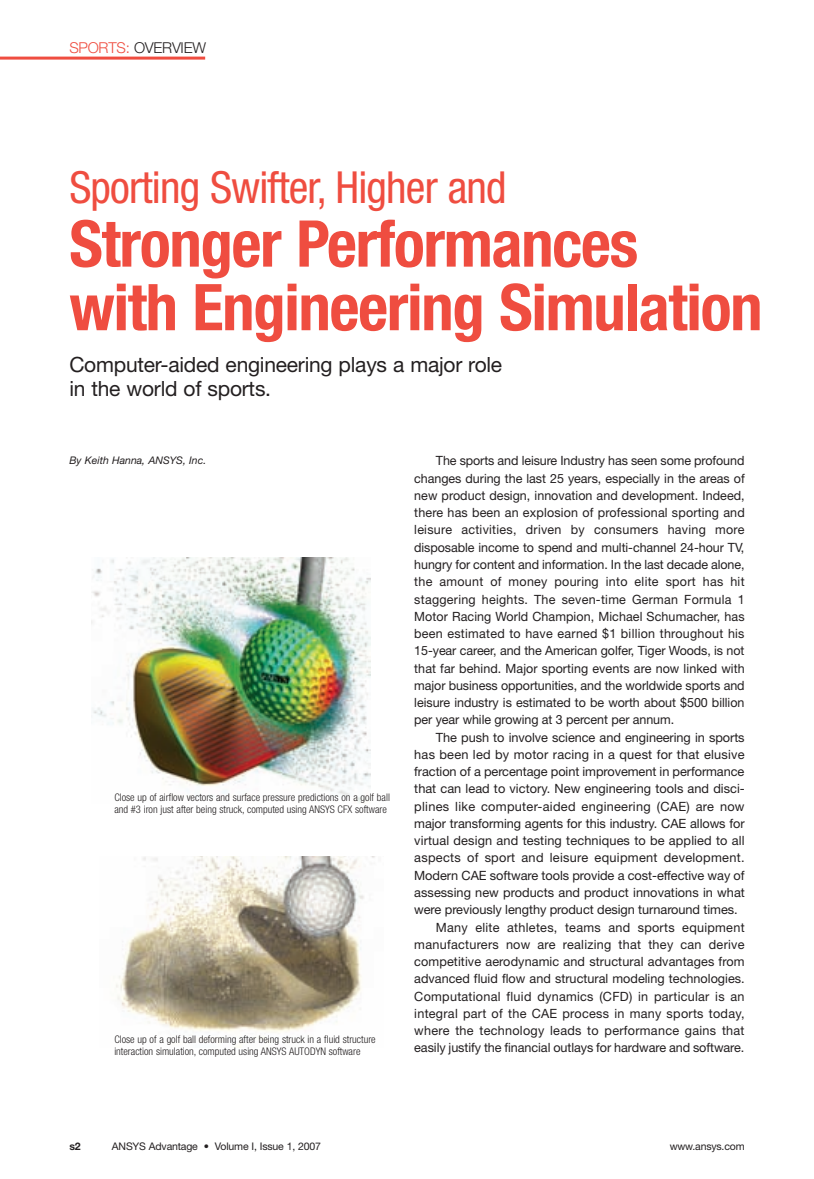
<style>
.page{position:relative;width:814px;height:1179px;background:#fff}
.page>*{position:absolute;margin:0;border:0;box-sizing:border-box;transform-origin:0 0}
.t1{font:700 condensed 64.5px/63.6px "Helvetica Neue";letter-spacing:-.02em;color:#ef4d40}
.t2{font:condensed 44.25px "Helvetica Neue";letter-spacing:-.02em;color:#ef4d40}
.t3{font:21px/24px "Helvetica Neue";letter-spacing:-.01em;color:#231f20}
.t4{font:300 15px "Helvetica Neue";letter-spacing:-.015em;color:#231f20}
.t5{font:12.75px/17.2px "Helvetica Neue";letter-spacing:.005em;color:#231f20;text-align:justify}
.t6{font:300 condensed 10.5px/12px "Helvetica Neue";color:#231f20}
.t7{font:10.5px "Helvetica Neue";letter-spacing:-.015em;color:#231f20}
.t8{font:italic 10.5px "Helvetica Neue";color:#231f20}
.t9{font:700 10.5px "Helvetica Neue";color:#231f20}
.s1{color:#ef4d40}
</style>
<div class="page">
<svg style="left:0;top:56px;width:375px;height:992px"></svg>
<p class="t4" style="left:69px;top:42px;width:138px"><span class="s1">SPORTS:</span> OVERVIEW</p>
<h2 class="t2" style="left:69px;top:171px;width:439px">Sporting Swifter, Higher and</h2>
<h1 class="t1" style="left:69px;top:217px;width:694px">Stronger Performances with Engineering Simulation</h1>
<h3 class="t3" style="left:69px;top:354px;width:434px">Computer-aided engineering plays a major role in the world of sports.</h3>
<p class="t8" style="left:69px;top:456px;width:138px">By Keith Hanna, ANSYS, Inc.</p>
<p class="t6" style="left:114px;top:792px;width:277px">Close up of airflow vectors and surface pressure predictions on a golf ball and #3 iron just after being struck, computed using ANSYS CFX software</p>
<p class="t6" style="left:114px;top:1033px;width:263px">Close up of a golf ball deforming after being struck in a fluid structure interaction simulation, computed using ANSYS AUTODYN software</p>
<p class="t5" style="left:414px;top:453px;width:332px;text-indent:22px">The sports and leisure Industry has seen some profound changes during the last 25 years, especially in the areas of new product design, innovation and development. Indeed, there has been an explosion of professional sporting and leisure activities, driven by consumers having more disposable income to spend and multi-channel 24-hour TV, hungry for content and information. In the last decade alone, the amount of money pouring into elite sport has hit staggering heights. The seven-time German Formula 1<br>Motor Racing World Champion, Michael Schumacher, has been estimated to have earned $1 billion throughout his 15-year career, and the American golfer, Tiger Woods, is not that far behind. Major sporting events are now linked with major business opportunities, and the worldwide sports and leisure industry is estimated to be worth about $500 billion per year while growing at 3 percent per annum.</p>
<p class="t5" style="left:436px;top:729px;width:310px">The push to involve science and engineering in sports</p>
<p class="t5" style="left:414px;top:746px;width:332px">has been led by motor racing in a quest for that elusive</p>
<p class="t5" style="left:414px;top:764px;width:331px">fraction of a percentage point improvement in performance</p>
<p class="t5" style="left:414px;top:781px;width:332px">that can lead to victory. New engineering tools and disci-</p>
<p class="t5" style="left:414px;top:798px;width:332px">plines like computer-aided engineering (CAE) are now</p>
<p class="t5" style="left:414px;top:815px;width:332px">major transforming agents for this industry. CAE allows for</p>
<p class="t5" style="left:414px;top:833px;width:332px">virtual design and testing techniques to be applied to all</p>
<p class="t5" style="left:414px;top:850px;width:332px">aspects of sport and leisure equipment development.</p>
<p class="t5" style="left:414px;top:867px;width:332px">Modern CAE software tools provide a cost-effective way of</p>
<p class="t5" style="left:414px;top:884px;width:332px">assessing new products and product innovations in what</p>
<p class="t5" style="left:414px;top:902px;width:325px">were previously lengthy product design turnaround times.</p>
<p class="t5" style="left:436px;top:919px;width:310px">Many elite athletes, teams and sports equipment</p>
<p class="t5" style="left:414px;top:936px;width:332px">manufacturers now are realizing that they can derive</p>
<p class="t5" style="left:414px;top:953px;width:332px">competitive aerodynamic and structural advantages from</p>
<p class="t5" style="left:414px;top:971px;width:332px">advanced fluid flow and structural modeling technologies.</p>
<p class="t5" style="left:414px;top:988px;width:332px">Computational fluid dynamics (CFD) in particular is an</p>
<p class="t5" style="left:414px;top:1005px;width:332px">integral part of the CAE process in many sports today,</p>
<p class="t5" style="left:414px;top:1022px;width:332px">where the technology leads to performance gains that</p>
<p class="t5" style="left:414px;top:1040px;width:331px">easily justify the financial outlays for hardware and software.</p>
<p class="t9" style="left:69px;top:1142px;width:13px">s2</p>
<p class="t7" style="left:112px;top:1142px;width:210px">ANSYS Advantage • Volume I, Issue 1, 2007</p>
<p class="t7" style="left:669px;top:1142px;width:76px">www.ansys.com</p>
</div>
